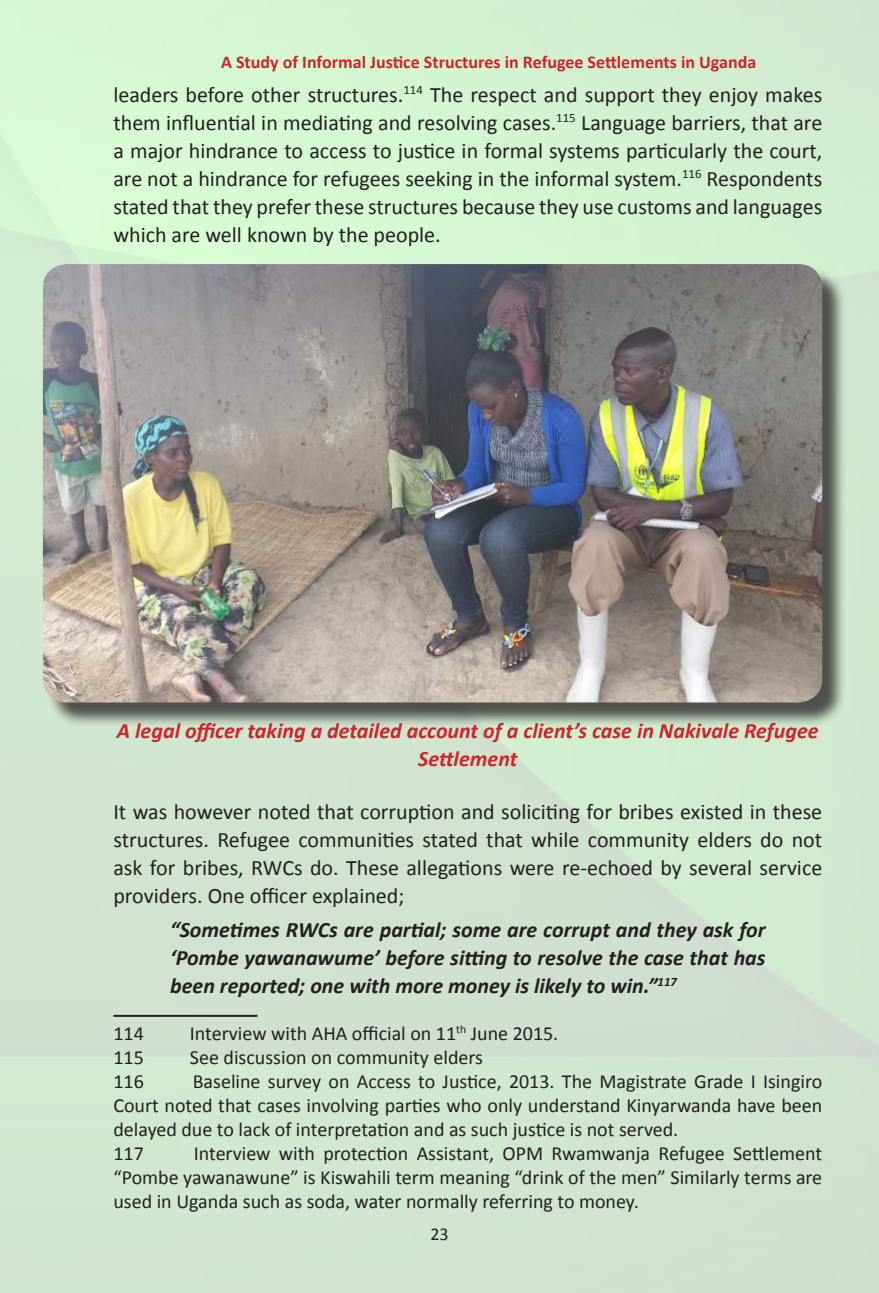
<style>
.page{position:relative;width:879px;height:1293px;background:#fff}
.page>*{position:absolute;margin:0;border:0;box-sizing:border-box;transform-origin:0 0}
.t1{font:22px/28px "Calibri";color:#231f20;text-align:justify}
.t2{font:italic 700 22px/28px "Calibri";color:#231f20;text-align:justify}
.t3{font:italic 700 22px/28px "Calibri";color:#d1232a;text-align:center}
.t4{font:20px/24px "Calibri";color:#231f20}
.t5{font:700 18px "Calibri";color:#d1232a}
.t6{font:18px "Calibri";color:#231f20}
</style>
<div class="page">
<hr style="left:113px;top:1015px;width:144px;height:2px;background:#231f20">
<div style="left:46px;top:267px;width:801px;height:460px;background:#231f20;opacity:.75"></div>
<img style="left:43px;top:264px;width:779px;height:438px">
<p class="t5" style="left:221px;top:51px;width:537px">A Study of Informal Justice Structures in Refugee Settlements in Uganda</p>
<p class="t1" style="left:113px;top:80px;width:710px">leaders before other structures.<sup>114</sup> The respect and support they enjoy makes them influential in mediating and resolving cases.<sup>115</sup> Language barriers, that are a major hindrance to access to justice in formal systems particularly the court, are not a hindrance for refugees seeking in the informal system.<sup>116</sup> Respondents stated that they prefer these structures because they use customs and languages which are well known by the people.</p>
<p class="t3" style="left:117px;top:716px;width:703px">A legal officer taking a detailed account of a client’s case in Nakivale Refugee<br>Settlement</p>
<p class="t1" style="left:113px;top:798px;width:710px">It was however noted that corruption and soliciting for bribes existed in these structures. Refugee communities stated that while community elders do not ask for bribes, RWCs do. These allegations were re-echoed by several service providers. One officer explained;</p>
<p class="t2" style="left:170px;top:916px;width:597px">“Sometimes RWCs are partial; some are corrupt and they ask for ‘Pombe yawanawume’ before sitting to resolve the case that has been reported; one with more money is likely to win.”<sup>117</sup></p>
<p class="t4" style="left:113px;top:1021px;width:32px">114</p>
<p class="t4" style="left:190px;top:1021px;width:370px">Interview with AHA official on 11<sup>th</sup> June 2015.</p>
<p class="t4" style="left:113px;top:1045px;width:32px">115</p>
<p class="t4" style="left:190px;top:1045px;width:295px">See discussion on community elders</p>
<p class="t4" style="left:113px;top:1069px;width:32px">116</p>
<p class="t4" style="left:113px;top:1069px;width:710px;text-indent:79px">Baseline survey on Access to Justice, 2013. The Magistrate Grade I Isingiro Court noted that cases involving parties who only understand Kinyarwanda have been delayed due to lack of interpretation and as such justice is not served.<br>117</p>
<p class="t4" style="left:113px;top:1141px;width:710px;text-align:justify;text-indent:80px">Interview with protection Assistant, OPM Rwamwanja Refugee Settlement “Pombe yawanawune” is Kiswahili term meaning “drink of the men” Similarly terms are used in Uganda such as soda, water normally referring to money.</p>
<p class="t6" style="left:430px;top:1223px;width:20px">23</p>
</div>
